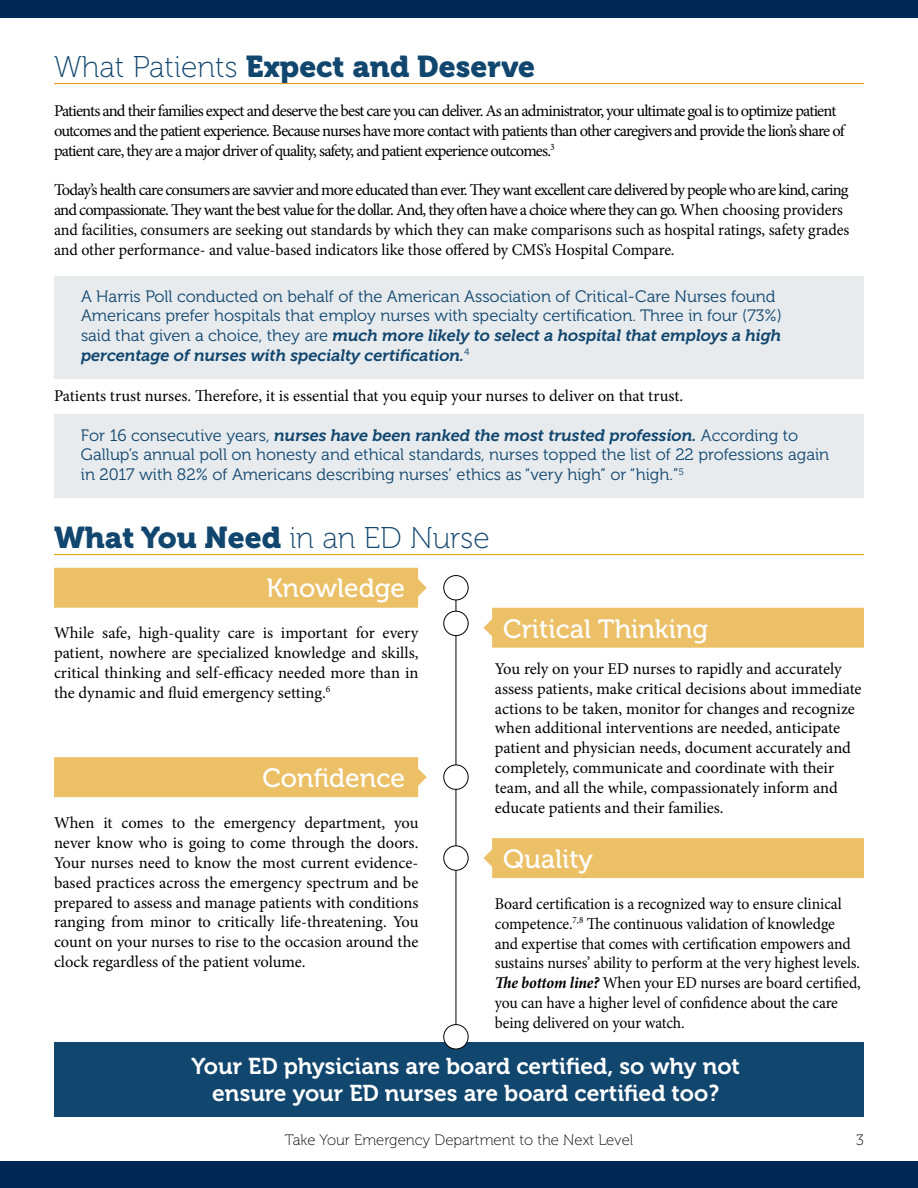
<style>
.page{position:relative;width:918px;height:1188px;background:#fff}
.page>*{position:absolute;margin:0;border:0;box-sizing:border-box;transform-origin:0 0}
.t1{font:30px "Museo 900";color:#11466e}
.t2{font:26.4px "Museo 500";color:#fff}
.t3{font:22.8px/27.5px "Museo 700";color:#fff;text-align:center}
.t4{font:16.5px/19.8px "Minion Pro";letter-spacing:-.01em;color:#000}
.t5{font:16.5px/19.8px "Minion Pro";letter-spacing:-.01em;color:#000;scale:.95 1}
.t6{font:16.5px/19.8px "Museo 300";color:#11466e}
.t7{font:16.5px/19.8px "Minion Pro";letter-spacing:-.05em;color:#000}
.t8{font:italic 16.5px/19.8px "Museo 700";color:#11466e}
.t9{font:15px "Museo 100";color:#000}
.s1{font-family:"Museo 100"}
.s2{font-family:"Museo 300";font-style:normal}
.s3{font-weight:700;font-style:italic}
</style>
<div class="page">
<div style="left:0;top:0;width:918px;height:17px;background:#002856"></div>
<div style="left:0;top:1161px;width:918px;height:27px;background:#002856"></div>
<div style="left:54px;top:1042px;width:810px;height:74px;background:#11466e"></div>
<hr style="left:54px;top:83px;width:810px;height:1px;background:#df9600">
<div style="left:54px;top:276px;width:810px;height:103px;background:#e7ebee"></div>
<div style="left:54px;top:415px;width:810px;height:83px;background:#e7ebee"></div>
<hr style="left:456px;top:587px;width:1px;height:455px;background:#000">
<div style="left:444px;top:576px;width:24px;height:24px;background:#fff;border-radius:50%"></div>
<div style="left:443px;top:575px;width:26px;height:25px;border:1px solid #000;border-radius:50%"></div>
<div style="left:444px;top:611px;width:24px;height:25px;background:#fff;border-radius:50%"></div>
<div style="left:443px;top:611px;width:26px;height:25px;border:1px solid #000;border-radius:50%"></div>
<div style="left:444px;top:765px;width:24px;height:24px;background:#fff;border-radius:50%"></div>
<div style="left:443px;top:765px;width:26px;height:25px;border:1px solid #000;border-radius:50%"></div>
<div style="left:444px;top:846px;width:24px;height:24px;background:#fff;border-radius:50%"></div>
<div style="left:443px;top:845px;width:26px;height:26px;border:1px solid #000;border-radius:50%"></div>
<div style="left:444px;top:1025px;width:24px;height:24px;background:#fff;border-radius:50%"></div>
<div style="left:443px;top:1024px;width:26px;height:25px;border:1px solid #000;border-radius:50%"></div>
<div style="left:483px;top:838px;width:381px;height:40px;background:#ecc066"></div>
<div style="left:483px;top:608px;width:381px;height:40px;background:#ecc066"></div>
<div style="left:54px;top:757px;width:373px;height:40px;background:#ecc066"></div>
<div style="left:54px;top:568px;width:373px;height:40px;background:#ecc066"></div>
<hr style="left:54px;top:554px;width:810px;height:1px;background:#df9600">
<h1 class="t1" style="left:54px;top:49px;width:482px"><span class="s1">What Patients</span> Expect and Deserve</h1>
<p class="t7" style="left:54px;top:101px;width:792px">Patients and their families expect and deserve the best care you can deliver. As an administrator, your ultimate goal is to optimize patient outcomes and the patient experience. Because nurses have more contact with patients than other caregivers and provide the lion’s share of patient care, they are a major driver of quality, safety, and patient experience outcomes.<sup>3</sup></p>
<p class="t4" style="left:54px;top:180px;width:797px">Today’s health care consumers are savvier and more educated than ever. They want excellent care delivered by people who are kind, caring and compassionate. They want the best value for the dollar. And, they often have a choice where they can go. When choosing providers and facilities, consumers are seeking out standards by which they can make comparisons such as hospital ratings, safety grades and other performance- and value-based indicators like those offered by CMS’s Hospital Compare.</p>
<p class="t6" style="left:81px;top:286px;width:702px">A Harris Poll conducted on behalf of the American Association of Critical-Care Nurses found<br>Americans prefer hospitals that employ nurses with specialty certification. Three in four (73%)</p>
<p class="t8" style="left:81px;top:326px;width:702px"><span class="s2">said that given a choice, they are</span> much more likely to select a hospital that employs a high percentage of nurses with specialty certification.<sup>4</sup></p>
<p class="t4" style="left:54px;top:385px;width:631px">Patients trust nurses. Therefore, it is essential that you equip your nurses to deliver on that trust.</p>
<p class="t8" style="left:81px;top:425px;width:719px"><span class="s2">For 16 consecutive years,</span> nurses have been ranked the most trusted profession. <span class="s2">According to</span></p>
<p class="t6" style="left:81px;top:445px;width:750px">Gallup’s annual poll on honesty and ethical standards, nurses topped the list of 22 professions again in 2017 with 82% of Americans describing nurses’ ethics as “very high” or “high.”<sup>5</sup></p>
<h1 class="t1" style="left:54px;top:520px;width:437px">What You Need <span class="s1">in an ED Nurse</span></h1>
<h2 class="t2" style="left:266px;top:574px;width:140px">Knowledge</h2>
<p class="t4" style="left:54px;top:623px;width:366px">While safe, high-quality care is important for every</p>
<h2 class="t2" style="left:503px;top:614px;width:207px">Critical Thinking</h2>
<p class="t4" style="left:54px;top:643px;width:366px;text-align:justify">patient, nowhere are specialized knowledge and skills, critical thinking and self-efficacy needed more than in the dynamic and fluid emergency setting.<sup>6</sup></p>
<p class="t4" style="left:495px;top:659px;width:368px">You rely on your ED nurses to rapidly and accurately assess patients, make critical decisions about immediate actions to be taken, monitor for changes and recognize when additional interventions are needed, anticipate patient and physician needs, document accurately and completely, communicate and coordinate with their team, and all the while, compassionately inform and educate patients and their families.</p>
<h2 class="t2" style="left:262px;top:763px;width:144px">Confidence</h2>
<p class="t4" style="left:54px;top:813px;width:366px;text-align:justify">When it comes to the emergency department, you never know who is going to come through the doors.<br>Your nurses need to know the most current evidence&shy;based practices across the emergency spectrum and be prepared to assess and manage patients with conditions ranging from minor to critically life-threatening. You count on your nurses to rise to the occasion around the clock regardless of the patient volume.</p>
<h2 class="t2" style="left:503px;top:844px;width:91px">Quality</h2>
<p class="t5" style="left:495px;top:894px;width:387px">Board certification is a recognized way to ensure clinical competence.<sup>7,8</sup> The continuous validation of knowledge and expertise that comes with certification empowers and sustains nurses’ ability to perform at the very highest levels.<br><span class="s3">The bottom line?</span> When your ED nurses are board certified, you can have a higher level of confidence about the care being delivered on your watch.</p>
<h3 class="t3" style="left:191px;top:1053px;width:550px">Your ED physicians are board certified, so why not ensure your ED nurses are board certified too?</h3>
<p class="t9" style="left:285px;top:1132px;width:350px">Take Your Emergency Department to the Next Level</p>
<p class="t9" style="left:856px;top:1132px;width:9px">3</p>
</div>
